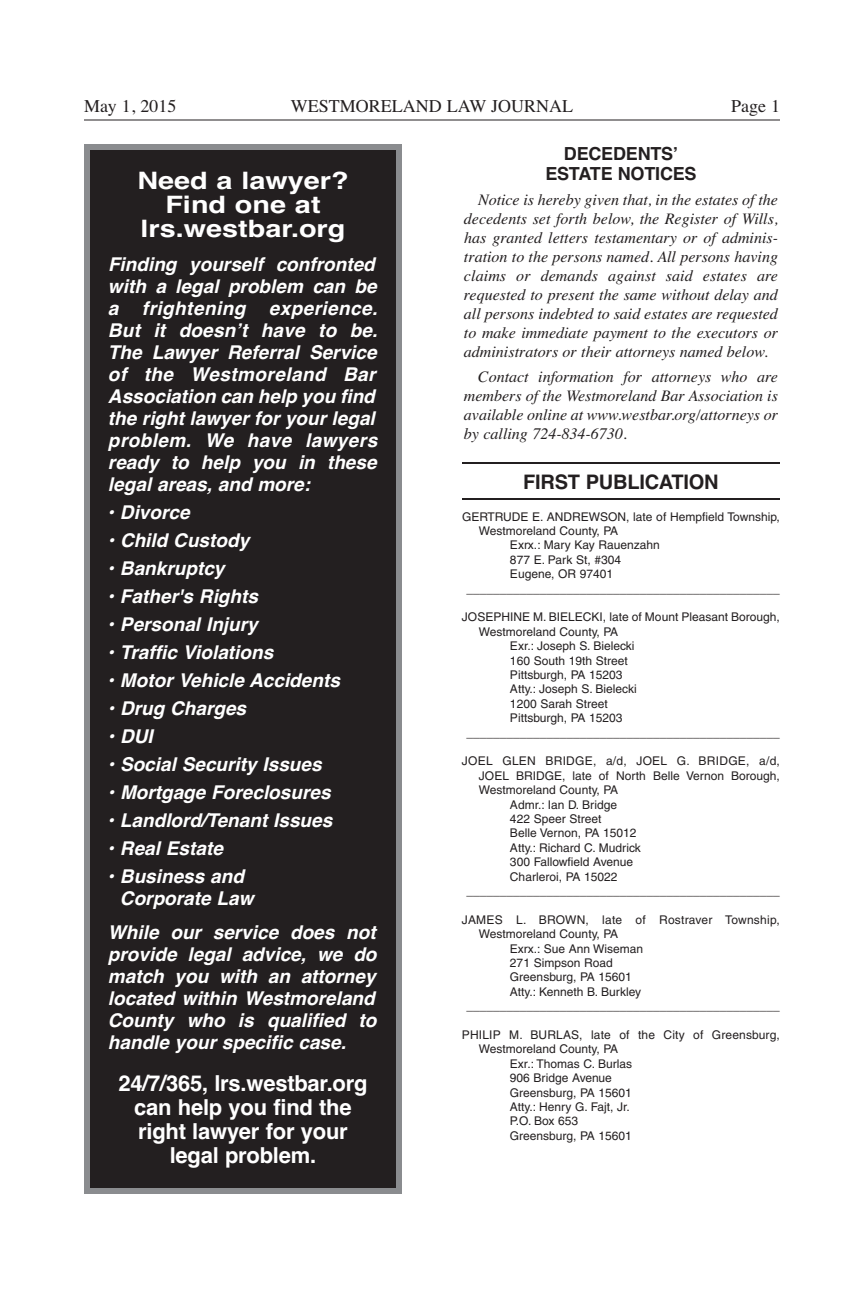
<style>
.page{position:relative;width:864px;height:1296px;background:#fff}
.page>*{position:absolute;margin:0;border:0;box-sizing:border-box;transform-origin:0 0}
.t1{font:700 24px/24px "Helvetica";color:#fff;text-align:center;scale:1.2 1}
.t2{font:700 22px/24px "Helvetica";letter-spacing:-.01em;color:#fff;text-align:center}
.t3{font:700 20px "Helvetica";letter-spacing:-.01em;color:#231f20}
.t4{font:italic 700 19px/22px "Helvetica";color:#fff}
.t5{font:18px "Times";color:#231f20}
.t6{font:700 18px/20px "Helvetica";letter-spacing:-.01em;color:#231f20;text-align:center}
.t7{font:italic 16px/19px "Times";color:#231f20;text-align:justify}
.t8{font:12px "Helvetica";color:#231f20}
.t9{font:12px "Helvetica";letter-spacing:.02em;color:#231f20}
</style>
<div class="page">
<div style="left:90px;top:150px;width:306px;height:1038px;background:#231f20"></div>
<div style="left:84px;top:144px;width:318px;height:1050px;border:6px solid #8a8c8f"></div>
<hr style="left:84px;top:120px;width:696px;height:1px;background:#231f20">
<hr style="left:462px;top:462px;width:318px;height:2px;background:#231f20">
<hr style="left:462px;top:498px;width:318px;height:2px;background:#231f20">
<h3 class="t5" style="left:84px;top:95px;width:94px">May 1, 2015</h3>
<h3 class="t5" style="left:291px;top:95px;width:284px">WESTMORELAND LAW JOURNAL</h3>
<h3 class="t5" style="left:731px;top:95px;width:50px">Page 1</h3>
<h3 class="t6" style="left:545px;top:143px;width:153px">DECEDENTS’<br>ESTATE NOTICES</h3>
<p class="t7" style="left:464px;top:189px;width:316px;text-indent:14px">Notice is hereby given that, in the estates of the decedents set forth below, the Register of Wills, has granted letters testamentary or of adminis&shy;tration to the persons named. All persons having claims or demands against said estates are requested to present the same without delay and all persons indebted to said estates are requested to make immediate payment to the executors or administrators or their attorneys named below.</p>
<h3 class="t7" style="left:464px;top:366px;width:316px;text-indent:14px">Contact information for attorneys who are members of the Westmoreland Bar Association is available online at www.westbar.org/attorneys or by calling 724-834-6730.</h3>
<h1 class="t1" style="left:137px;top:169px;width:178px">Need a lawyer?<br>Find one at lrs.westbar.org</h1>
<p class="t4" style="left:108px;top:254px;width:271px">Finding yourself confronted with a legal problem can be a frightening experience.<br>But it doesn’t have to be.<br>The Lawyer Referral Service of the Westmoreland Bar<br>Association can help you find the right lawyer for your legal problem. We have lawyers ready to help you in these legal areas, and more:</p>
<h3 class="t4" style="left:108px;top:502px;width:83px">• Divorce</h3>
<h3 class="t4" style="left:108px;top:530px;width:143px">• Child Custody</h3>
<h3 class="t4" style="left:108px;top:558px;width:118px">• Bankruptcy</h3>
<h3 class="t4" style="left:108px;top:586px;width:152px">• Father's Rights</h3>
<h3 class="t4" style="left:108px;top:614px;width:151px">• Personal Injury</h3>
<h3 class="t4" style="left:108px;top:642px;width:167px">• Traffic Violations</h3>
<h3 class="t4" style="left:108px;top:670px;width:233px">• Motor Vehicle Accidents</h3>
<h3 class="t4" style="left:108px;top:698px;width:140px">• Drug Charges</h3>
<h3 class="t4" style="left:108px;top:726px;width:46px">• DUI</h3>
<h3 class="t4" style="left:108px;top:754px;width:215px">• Social Security Issues</h3>
<h3 class="t4" style="left:108px;top:782px;width:224px">• Mortgage Foreclosures</h3>
<h3 class="t4" style="left:108px;top:810px;width:226px">• Landlord/Tenant Issues</h3>
<h3 class="t4" style="left:108px;top:838px;width:116px">• Real Estate</h3>
<h3 class="t4" style="left:120px;top:866px;width:135px;text-indent:-12px">• Business and<br>Corporate Law</h3>
<h3 class="t4" style="left:108px;top:922px;width:270px;text-align:justify">While our service does not provide legal advice, we do match you with an attorney located within Westmoreland County who is qualified to handle your specific case.</h3>
<h2 class="t2" style="left:118px;top:1072px;width:251px">24/7/365, lrs.westbar.org can help you find the right lawyer for your legal problem.</h2>
<h3 class="t3" style="left:523px;top:470px;width:197px">FIRST PUBLICATION</h3>
<p class="t8" style="left:462px;top:512px;width:319px">GERTRUDE E. ANDREWSON, late of Hempfield Township,</p>
<p class="t8" style="left:479px;top:526px;width:141px">Westmoreland County, PA</p>
<p class="t8" style="left:510px;top:541px;width:151px">Exrx.: Mary Kay Rauenzahn</p>
<p class="t8" style="left:510px;top:555px;width:113px">877 E. Park St, #304</p>
<p class="t8" style="left:510px;top:570px;width:105px">Eugene, OR 97401</p>
<p class="t8" style="left:466px;top:584px;width:315px">_______________________________________________</p>
<p class="t8" style="left:462px;top:613px;width:319px">JOSEPHINE M. BIELECKI, late of Mount Pleasant Borough,</p>
<p class="t8" style="left:479px;top:627px;width:141px">Westmoreland County, PA</p>
<p class="t8" style="left:510px;top:642px;width:126px">Exr.: Joseph S. Bielecki</p>
<p class="t8" style="left:510px;top:656px;width:119px">160 South 19th Street</p>
<p class="t8" style="left:510px;top:670px;width:114px">Pittsburgh, PA 15203</p>
<p class="t8" style="left:510px;top:685px;width:128px">Atty.: Joseph S. Bielecki</p>
<p class="t8" style="left:510px;top:699px;width:99px">1200 Sarah Street</p>
<p class="t8" style="left:510px;top:714px;width:114px">Pittsburgh, PA 15203</p>
<p class="t8" style="left:466px;top:728px;width:315px">_______________________________________________</p>
<p class="t9" style="left:462px;top:757px;width:319px">JOEL GLEN BRIDGE, a/d, JOEL G. BRIDGE, a/d,</p>
<p class="t8" style="left:479px;top:771px;width:302px">JOEL BRIDGE, late of North Belle Vernon Borough,</p>
<p class="t8" style="left:479px;top:786px;width:141px">Westmoreland County, PA</p>
<p class="t8" style="left:510px;top:800px;width:109px">Admr.: Ian D. Bridge</p>
<p class="t8" style="left:510px;top:814px;width:93px">422 Speer Street</p>
<p class="t8" style="left:510px;top:829px;width:128px">Belle Vernon, PA 15012</p>
<p class="t8" style="left:510px;top:843px;width:132px">Atty.: Richard C. Mudrick</p>
<p class="t8" style="left:510px;top:858px;width:125px">300 Fallowfield Avenue</p>
<p class="t8" style="left:510px;top:872px;width:109px">Charleroi, PA 15022</p>
<p class="t8" style="left:466px;top:886px;width:315px">_______________________________________________</p>
<p class="t9" style="left:462px;top:915px;width:319px">JAMES L. BROWN, late of Rostraver Township,</p>
<p class="t8" style="left:479px;top:930px;width:141px">Westmoreland County, PA</p>
<p class="t8" style="left:510px;top:944px;width:135px">Exrx.: Sue Ann Wiseman</p>
<p class="t8" style="left:510px;top:958px;width:104px">271 Simpson Road</p>
<p class="t8" style="left:510px;top:973px;width:123px">Greensburg, PA 15601</p>
<p class="t8" style="left:510px;top:987px;width:133px">Atty.: Kenneth B. Burkley</p>
<p class="t8" style="left:466px;top:1002px;width:315px">_______________________________________________</p>
<p class="t8" style="left:462px;top:1030px;width:319px">PHILIP M. BURLAS, late of the City of Greensburg,</p>
<p class="t8" style="left:479px;top:1045px;width:141px">Westmoreland County, PA</p>
<p class="t8" style="left:510px;top:1059px;width:124px">Exr.: Thomas C. Burlas</p>
<p class="t8" style="left:510px;top:1074px;width:104px">906 Bridge Avenue</p>
<p class="t8" style="left:510px;top:1088px;width:123px">Greensburg, PA 15601</p>
<p class="t8" style="left:510px;top:1102px;width:122px">Atty.: Henry G. Fajt, Jr.</p>
<p class="t8" style="left:510px;top:1117px;width:70px">P.O. Box 653</p>
<p class="t8" style="left:510px;top:1131px;width:123px">Greensburg, PA 15601</p>
</div>
